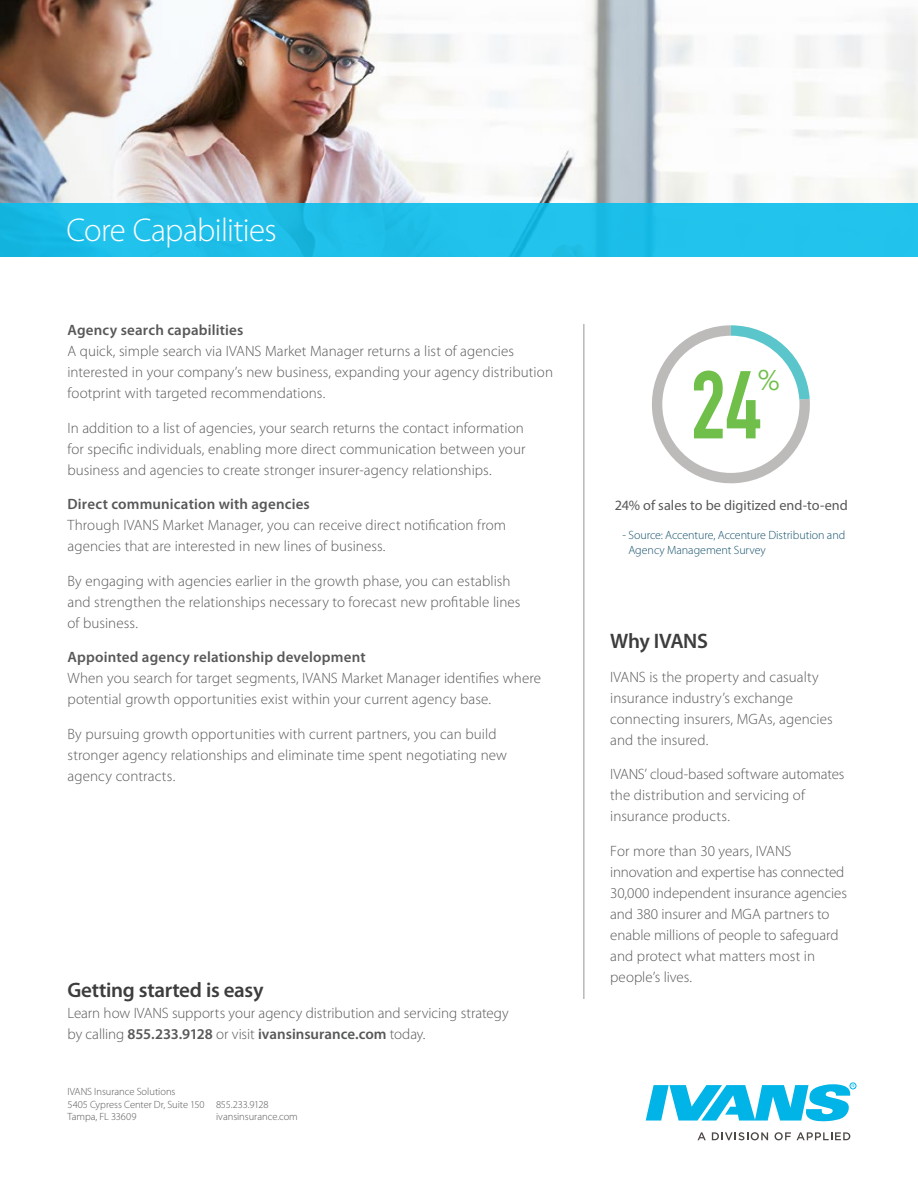
<style>
.page{position:relative;width:918px;height:1188px;background:#fff}
.page>*{position:absolute;margin:0;border:0;box-sizing:border-box;transform-origin:0 0}
.t1{font:94.5px "DIN Engschrift LT";color:#70bf4a}
.t2{font:300 33px "Myriad Pro";letter-spacing:-.02em;color:#fff}
.t3{font:30px "Proxima Nova";color:#70bf4a}
.t4{font:600 21px "Myriad Pro";letter-spacing:-.015em;color:#3d3d3f}
.t5{font:300 15px/21px "Myriad Pro";letter-spacing:.005em;color:#57585a}
.t6{font:600 15px "Myriad Pro";letter-spacing:.01em;color:#57585a}
.t7{font:14.25px "Myriad Pro";color:#57585a}
.t8{font:300 12px/15px "Myriad Pro";letter-spacing:-.005em;color:#14516b}
.Address_line{font:300 10.5px/12.6px "Myriad Pro";letter-spacing:-.005em;color:#57585a}
.Address_line-2{font:300 10.5px "Myriad Pro";letter-spacing:-.025em;color:#57585a}
.s1{font-weight:600}
</style>
<div class="page">
<svg style="left:652px;top:325px;width:158px;height:159px"></svg>
<img style="left:0;top:0;width:918px;height:203px">
<div style="left:0;top:203px;width:918px;height:54px;background:linear-gradient(to right,#1bbce6,#22c4ed)"></div>
<hr style="left:584px;top:324px;width:1px;height:675px;background:#959598">
<svg style="left:646px;top:1083px;width:210px;height:38px"></svg>
<svg style="left:698px;top:1132px;width:8px;height:8px"></svg>
<svg style="left:712px;top:1132px;width:56px;height:8px"></svg>
<svg style="left:775px;top:1132px;width:16px;height:8px"></svg>
<svg style="left:797px;top:1132px;width:53px;height:8px"></svg>
<p class="t2" style="left:66px;top:210px;width:212px">Core Capabilities</p>
<p class="t6" style="left:68px;top:322px;width:177px">Agency search capabilities</p>
<p class="t5" style="left:68px;top:341px;width:487px">A quick, simple search via IVANS Market Manager returns a list of agencies interested in your company’s new business, expanding your agency distribution footprint with targeted recommendations.</p>
<p class="t5" style="left:68px;top:417px;width:460px;text-align:justify">In addition to a list of agencies, your search returns the contact information for specific individuals, enabling more direct communication between your business and agencies to create stronger insurer-agency relationships.</p>
<p class="t6" style="left:68px;top:496px;width:244px">Direct communication with agencies</p>
<p class="t5" style="left:68px;top:515px;width:440px">Through IVANS Market Manager, you can receive direct notification from agencies that are interested in new lines of business.</p>
<p class="t5" style="left:68px;top:570px;width:455px">By engaging with agencies earlier in the growth phase, you can establish and strengthen the relationships necessary to forecast new profitable lines of business.</p>
<p class="t6" style="left:68px;top:649px;width:300px">Appointed agency relationship development</p>
<p class="t5" style="left:68px;top:668px;width:475px">When you search for target segments, IVANS Market Manager identifies where potential growth opportunities exist within your current agency base.</p>
<p class="t5" style="left:68px;top:723px;width:441px">By pursuing growth opportunities with current partners, you can build stronger agency relationships and eliminate time spent negotiating new agency contracts.</p>
<p class="t4" style="left:68px;top:979px;width:198px">Getting started is easy</p>
<p class="t5" style="left:68px;top:1003px;width:443px">Learn how IVANS supports your agency distribution and servicing strategy by calling <span class="s1">855.233.9128</span> or visit <span class="s1">ivansinsurance.com</span> today.</p>
<p class="Address_line" style="left:68px;top:1085px;width:139px">IVANS Insurance Solutions<br>5405 Cypress Center Dr, Suite 150</p>
<p class="Address_line" style="left:68px;top:1111px;width:70px">Tampa, FL 33609</p>
<p class="Address_line-2" style="left:216px;top:1098px;width:54px">855.233.9128</p>
<p class="Address_line" style="left:216px;top:1111px;width:83px">ivansinsurance.com</p>
<p class="t1" style="left:691px;top:350px;width:72px">24</p>
<p class="t3" style="left:758px;top:364px;width:23px">%</p>
<p class="t7" style="left:615px;top:496px;width:235px">24% of sales to be digitized end-to-end</p>
<p class="t8" style="left:628px;top:527px;width:218px;text-indent:-6px">- Source: Accenture, Accenture Distribution and<br>Agency Management Survey</p>
<p class="t4" style="left:610px;top:629px;width:99px">Why IVANS</p>
<p class="t5" style="left:610px;top:666px;width:224px">IVANS is the property and casualty insurance industry’s exchange connecting insurers, MGAs, agencies and the insured.</p>
<p class="t5" style="left:610px;top:764px;width:236px">IVANS’ cloud-based software automates the distribution and servicing of insurance products.</p>
<p class="t5" style="left:610px;top:840px;width:238px">For more than 30 years, IVANS innovation and expertise has connected<br>30,000 independent insurance agencies and 380 insurer and MGA partners to enable millions of people to safeguard and protect what matters most in people’s lives.</p>
</div>
